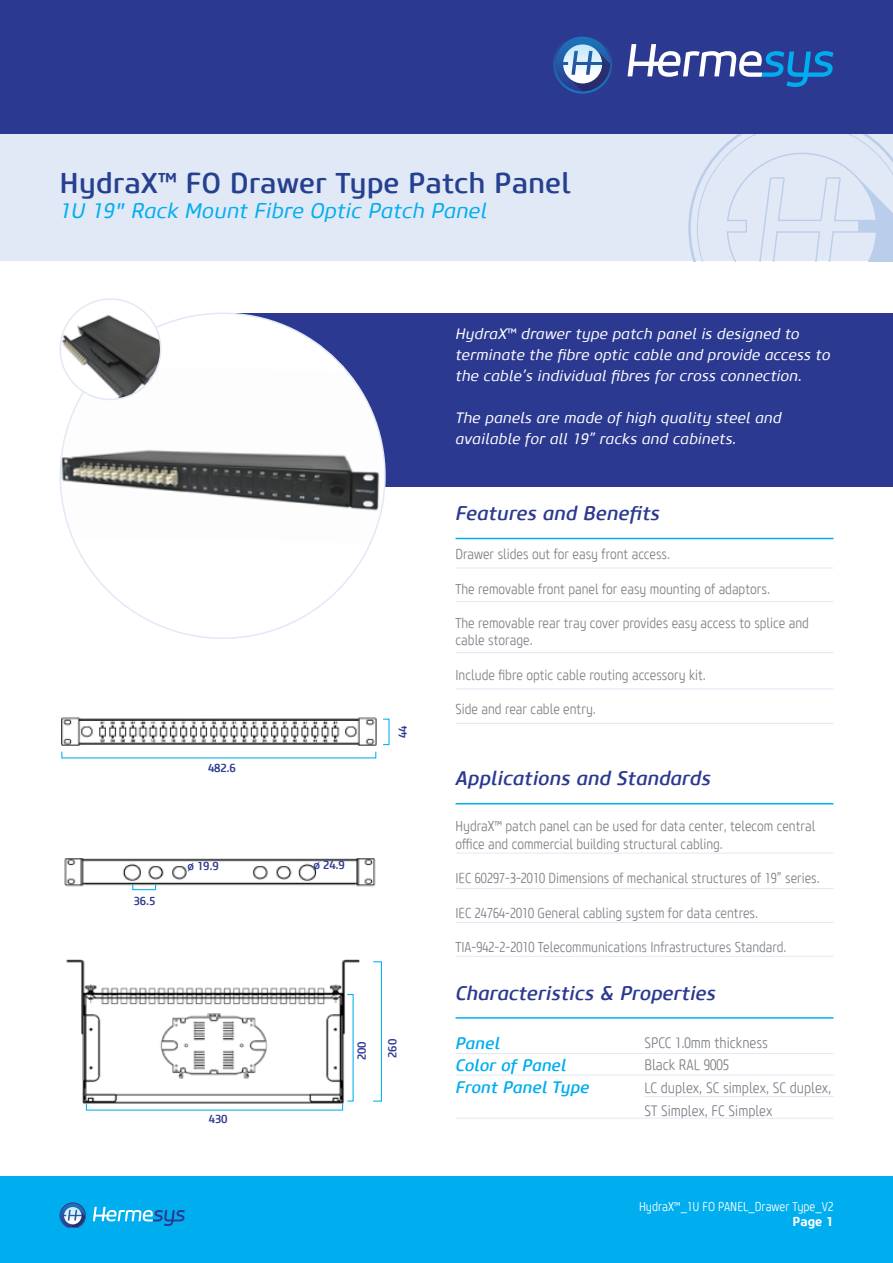
<style>
.page{position:relative;width:893px;height:1263px;background:#fff}
.page>*{position:absolute;margin:0;border:0;box-sizing:border-box;transform-origin:0 0}
.t1{font:500 28.5px "Core Sans M55";color:#25408f}
.t2{font:italic 21px "Core Sans M45";color:#00aeef}
.t3{font:italic 500 19.5px "Core Sans M55";color:#2b3990}
.t4{font:italic 500 16.5px/21.9px "Core Sans M55";color:#00aeef}
.t5{font:italic 15px/21px "Core Sans M45";color:#fff}
.t6{font:300 15px/21.6px "Core Sans M37 Cn";color:#808285}
.t7{font:300 14.25px/17.2px "Core Sans M37 Cn";color:#808285}
.t8{font:300 12.75px "Core Sans M37 Cn";color:#fff}
.t9{font:700 12.75px "Core Sans M65";color:#fff}
.t10{font:500 11.55px "Core Sans M55";letter-spacing:-.02em;color:#2b3990}
</style>
<div class="page">
<div style="left:0;top:123px;width:893px;height:138px;background:#e1e8f6"></div>
<div style="left:0;top:1177px;width:893px;height:86px;background:#00aeef"></div>
<svg style="left:93px;top:1207px;width:92px;height:19px"></svg>
<svg style="left:60px;top:1202px;width:26px;height:25px"></svg>
<svg style="left:688px;top:134px;width:205px;height:127px"></svg>
<div style="left:0;top:0;width:893px;height:134px;background:#2b3990"></div>
<svg style="left:628px;top:44px;width:205px;height:43px"></svg>
<svg style="left:553px;top:36px;width:59px;height:58px"></svg>
<div style="left:216px;top:313px;width:677px;height:174px;background:#2b3990"></div>
<img style="left:61px;top:717px;width:316px;height:29px">
<img style="left:66px;top:960px;width:294px;height:147px">
<hr style="left:455px;top:538px;width:378px;height:1px;background:#00aeef">
<hr style="left:455px;top:803px;width:378px;height:1px;background:#00aeef">
<hr style="left:455px;top:652px;width:378px;height:1px;background:#e1e8f6">
<hr style="left:455px;top:888px;width:378px;height:1px;background:#e1e8f6">
<hr style="left:455px;top:688px;width:378px;height:1px;background:#e1e8f6">
<hr style="left:455px;top:922px;width:378px;height:1px;background:#e1e8f6">
<hr style="left:455px;top:853px;width:378px;height:1px;background:#e1e8f6">
<hr style="left:455px;top:568px;width:378px;height:1px;background:#e1e8f6">
<hr style="left:455px;top:1017px;width:378px;height:2px;background:#00aeef">
<hr style="left:455px;top:1075px;width:378px;height:1px;background:#e1e8f6">
<div style="left:60px;top:313px;width:325px;height:325px;background:#fff;border-radius:50%"></div>
<img style="left:60px;top:366px;width:325px;height:177px">
<hr style="left:644px;top:1096px;width:189px;height:1px;background:#e1e8f6">
<hr style="left:455px;top:1118px;width:378px;height:1px;background:#e1e8f6">
<hr style="left:455px;top:1053px;width:378px;height:1px;background:#e1e8f6">
<hr style="left:455px;top:723px;width:378px;height:1px;background:#e1e8f6">
<img style="left:60px;top:312px;width:101px;height:87px">
<div style="left:60px;top:298px;width:101px;height:102px;border:2px solid #e1e8f6;border-radius:50%"></div>
<div style="left:373px;top:961px;width:9px;height:140px;border:1px solid #00aeef"></div>
<img style="left:64px;top:858px;width:312px;height:32px">
<div style="left:132px;top:884px;width:24px;height:6px;border:1px solid #00aeef"></div>
<hr style="left:455px;top:601px;width:378px;height:1px;background:#e1e8f6">
<hr style="left:455px;top:956px;width:378px;height:1px;background:#e1e8f6">
<h1 class="t1" style="left:60px;top:165px;width:513px">HydraX™ FO Drawer Type Patch Panel</h1>
<h2 class="t2" style="left:60px;top:198px;width:429px">1U 19" Rack Mount Fibre Optic Patch Panel</h2>
<p class="t5" style="left:455px;top:324px;width:376px">HydraX™ drawer type patch panel is designed to terminate the fibre optic cable and provide access to the cable’s individual fibres for cross connection.</p>
<p class="t5" style="left:455px;top:408px;width:328px">The panels are made of high quality steel and available for all 19” racks and cabinets.</p>
<h3 class="t3" style="left:455px;top:501px;width:206px">Features and Benefits</h3>
<p class="t10" style="left:208px;top:761px;width:29px">482.6</p>
<p class="t10" style="left:134px;top:893px;width:23px">36.5</p>
<p class="t10" style="left:187px;top:859px;width:33px">ø 19.9</p>
<p class="t10" style="left:314px;top:858px;width:33px">ø 24.9</p>
<p class="t10" style="left:396px;top:738px;width:14px;rotate:-90deg">44</p>
<p class="t10" style="left:209px;top:1112px;width:20px">430</p>
<p class="t10" style="left:354px;top:1060px;width:20px;rotate:-90deg">200</p>
<p class="t10" style="left:385px;top:1058px;width:20px;rotate:-90deg">260</p>
<p class="t7" style="left:455px;top:546px;width:216px">Drawer slides out for easy front access.</p>
<p class="t7" style="left:455px;top:580px;width:316px">The removable front panel for easy mounting of adaptors.</p>
<p class="t7" style="left:455px;top:615px;width:355px">The removable rear tray cover provides easy access to splice and cable storage.</p>
<p class="t7" style="left:455px;top:667px;width:252px">Include fibre optic cable routing accessory kit.</p>
<p class="t7" style="left:455px;top:701px;width:142px">Side and rear cable entry.</p>
<h3 class="t3" style="left:455px;top:766px;width:257px">Applications and Standards</h3>
<p class="t7" style="left:455px;top:818px;width:361px">HydraX™ patch panel can be used for data center, telecom central office and commercial building structural cabling.</p>
<p class="t7" style="left:455px;top:870px;width:366px">IEC 60297-3-2010 Dimensions of mechanical structures of 19” series.</p>
<p class="t7" style="left:455px;top:904px;width:304px">IEC 24764-2010 General cabling system for data centres.</p>
<p class="t7" style="left:455px;top:939px;width:333px">TIA-942-2-2010 Telecommunications Infrastructures Standard.</p>
<h3 class="t3" style="left:455px;top:980px;width:262px">Characteristics &amp; Properties</h3>
<p class="t4" style="left:455px;top:1033px;width:135px">Panel<br>Color of Panel<br>Front Panel Type</p>
<p class="t6" style="left:644px;top:1032px;width:125px">SPCC 1.0mm thickness<br>Black RAL 9005</p>
<p class="t6" style="left:644px;top:1076px;width:188px;line-height:23.1px">LC duplex, SC simplex, SC duplex,<br>ST Simplex, FC Simplex</p>
<p class="t8" style="left:639px;top:1199px;width:196px">HydraX™_1U FO PANEL_Drawer Type_V2</p>
<p class="t9" style="left:792px;top:1214px;width:42px">Page 1</p>
</div>
